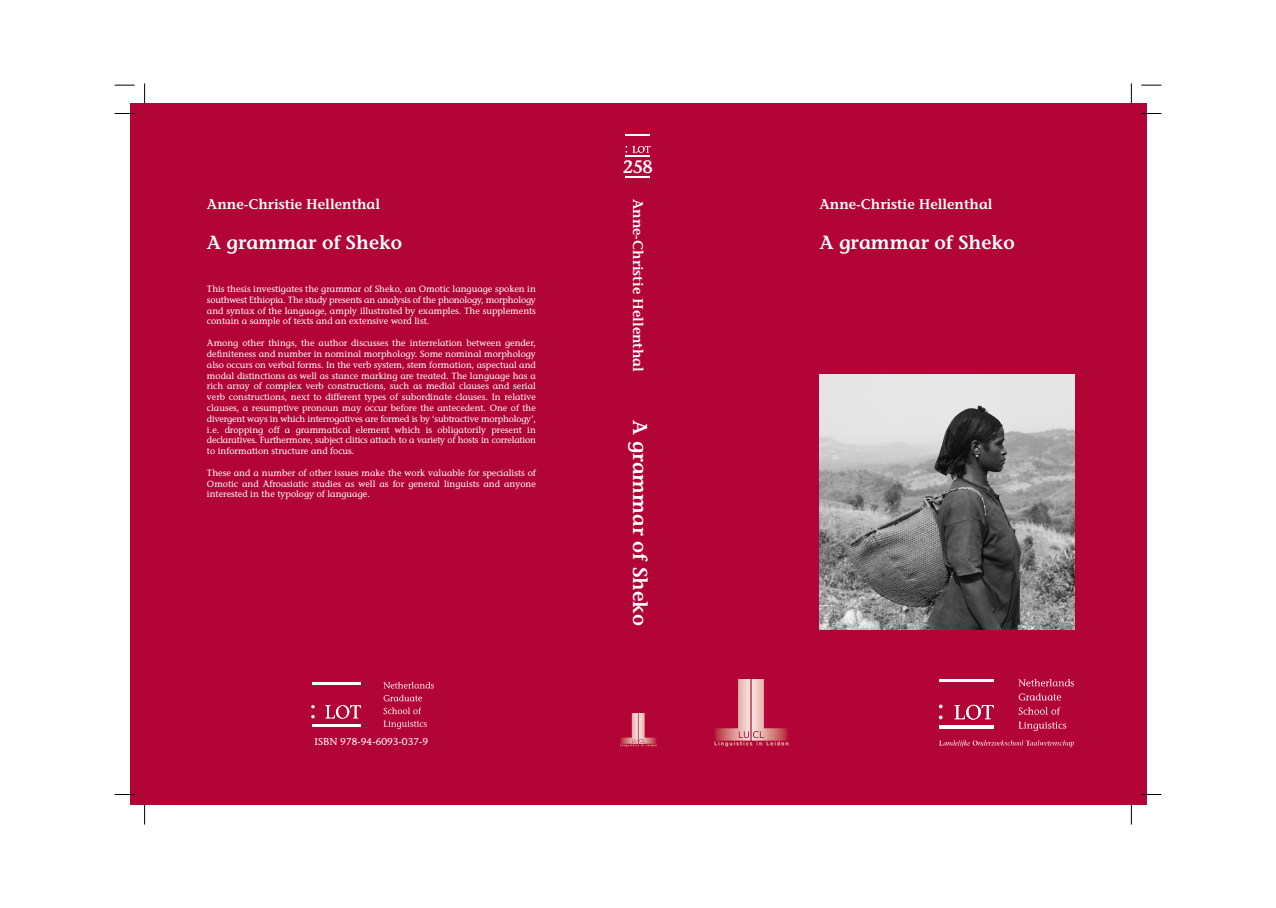
<style>
.page{position:relative;width:1276px;height:908px;background:#fff}
.page>*{position:absolute;margin:0;border:0;box-sizing:border-box;transform-origin:0 0}
.t1{font:600 20px "Stone Informal";color:#fff}
.t2{font:600 19px "Stone Informal";color:#fff}
.t3{font:600 18px "Stone Informal";color:#fff;scale:.95 1}
.t4{font:600 14px "Stone Informal";color:#fff}
.t5{font:10px "Stone Informal";color:#fff}
.t6{font:9px/10.8px "Stone Informal";color:#fff;text-align:justify}
</style>
<div class="page">
<div style="left:130px;top:103px;width:1016px;height:701px;background:#b30437"></div>
<img style="left:819px;top:374px;width:255px;height:255px">
<svg style="left:625px;top:146px;width:25px;height:7px"></svg>
<hr style="left:625px;top:134px;width:25px;height:2px;background:#fff">
<hr style="left:625px;top:155px;width:25px;height:2px;background:#fff">
<svg style="left:625px;top:176px;width:25px;height:1px"></svg>
<svg style="left:383px;top:720px;width:44px;height:8px"></svg>
<svg style="left:383px;top:707px;width:38px;height:7px"></svg>
<svg style="left:383px;top:694px;width:39px;height:7px"></svg>
<svg style="left:383px;top:681px;width:51px;height:7px"></svg>
<svg style="left:325px;top:705px;width:36px;height:13px"></svg>
<svg style="left:311px;top:705px;width:4px;height:13px"></svg>
<hr style="left:312px;top:682px;width:48px;height:2px;background:#fff">
<hr style="left:312px;top:723px;width:48px;height:3px;background:#fff">
<svg style="left:1018px;top:721px;width:48px;height:9px"></svg>
<svg style="left:1018px;top:707px;width:42px;height:7px"></svg>
<svg style="left:1018px;top:693px;width:43px;height:7px"></svg>
<svg style="left:1018px;top:679px;width:56px;height:7px"></svg>
<svg style="left:954px;top:704px;width:40px;height:15px"></svg>
<svg style="left:939px;top:704px;width:3px;height:15px"></svg>
<hr style="left:939px;top:679px;width:54px;height:3px;background:#fff">
<hr style="left:939px;top:725px;width:54px;height:3px;background:#fff">
<svg style="left:939px;top:740px;width:135px;height:6px"></svg>
<img style="left:620px;top:713px;width:37px;height:33px">
<img style="left:715px;top:679px;width:73px;height:67px">
<svg style="left:115px;top:794px;width:20px;height:1px"></svg>
<svg style="left:115px;top:113px;width:20px;height:1px"></svg>
<svg style="left:1141px;top:794px;width:20px;height:1px"></svg>
<svg style="left:1141px;top:113px;width:20px;height:1px"></svg>
<svg style="left:144px;top:804px;width:1px;height:20px"></svg>
<svg style="left:1131px;top:804px;width:1px;height:20px"></svg>
<svg style="left:144px;top:83px;width:1px;height:20px"></svg>
<svg style="left:1131px;top:83px;width:1px;height:20px"></svg>
<svg style="left:115px;top:85px;width:20px;height:1px"></svg>
<svg style="left:1141px;top:85px;width:20px;height:1px"></svg>
<h3 class="t4" style="left:207px;top:196px;width:175px">Anne-Christie Hellenthal</h3>
<h2 class="t2" style="left:207px;top:231px;width:197px">A grammar of Sheko</h2>
<p class="t6" style="left:207px;top:283px;width:330px">This thesis investigates the grammar of Sheko, an Omotic language spoken in southwest Ethiopia. The study presents an analysis of the phonology, morphology and syntax of the language, amply illustrated by examples. The supplements contain a sample of texts and an extensive word list.</p>
<p class="t6" style="left:207px;top:337px;width:330px">Among other things, the author discusses the interrelation between gender, definiteness and number in nominal morphology. Some nominal morphology also occurs on verbal forms. In the verb system, stem formation, aspectual and modal distinctions as well as stance marking are treated. The language has a rich array of complex verb constructions, such as medial clauses and serial verb constructions, next to different types of subordinate clauses. In relative clauses, a resumptive pronoun may occur before the antecedent. One of the divergent ways in which interrogatives are formed is by ‘subtractive morphology’, i.e. dropping off a grammatical element which is obligatorily present in declaratives. Furthermore, subject clitics attach to a variety of hosts in correlation to information structure and focus.</p>
<p class="t6" style="left:207px;top:467px;width:330px">These and a number of other issues make the work valuable for specialists of Omotic and Afroasiatic studies as well as for general linguists and anyone interested in the typology of language.</p>
<p class="t5" style="left:315px;top:735px;width:115px">ISBN 978-94-6093-037-9</p>
<h3 class="t3" style="left:623px;top:156px;width:32px">258</h3>
<h3 class="t4" style="left:646px;top:198px;width:175px;rotate:90deg">Anne-Christie Hellenthal</h3>
<h1 class="t1" style="left:652px;top:420px;width:207px;rotate:90deg">A grammar of Sheko</h1>
<h3 class="t4" style="left:819px;top:196px;width:175px">Anne-Christie Hellenthal</h3>
<h2 class="t2" style="left:819px;top:231px;width:197px">A grammar of Sheko</h2>
</div>
